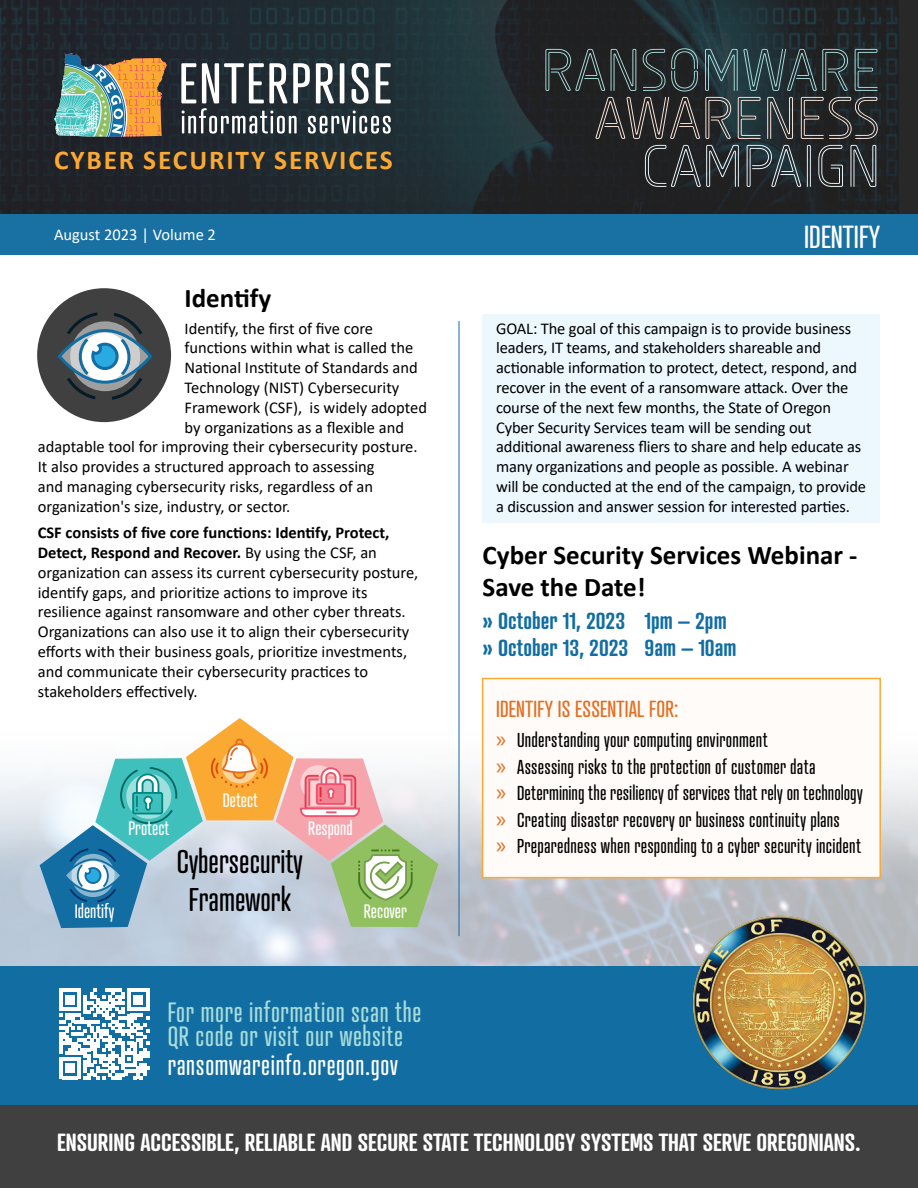
<style>
.page{position:relative;width:918px;height:1188px;background:#fff}
.page>*{position:absolute;margin:0;border:0;box-sizing:border-box;transform-origin:0 0}
.t1{font:300 60px/48px "Ohm";color:#a8dcda;text-align:right}
.t2{font:31.8px/38.1px "Atrament";color:#000;text-align:center}
.Subtitle{font:30.9px "Atrament";color:#fff}
.Heading_1{font:700 27.3px "Calibri";letter-spacing:.07em;color:#faa933}
.Heading_1-2{font:700 27px/32.4px "Calibri";color:#000}
.t3{font:27px/24.8px "Atrament";letter-spacing:.025em;color:#a8dcda}
.t4{font:27px "Atrament";letter-spacing:.025em;color:#fff}
.t5{font:600 24px "Atrament";color:#fff}
.List{font:600 22.5px/27px "Atrament";color:#126ea2}
.Fancy_callout{font:22.5px "Atrament";letter-spacing:.01em;color:#e46d1f}
.t6{font:19.5px "Atrament";letter-spacing:.01em;color:#000}
.t7{font:18.9px "Atrament";color:#fff}
.Body{font:16.5px/19.8px "Calibri";color:#000}
.call_out{font:16.5px/19.8px "Calibri";letter-spacing:-.01em;color:#000}
.Body-2{font:16.5px "Calibri";color:#fff}
.s1{color:#fee7dc}
.s2{color:#ecf8fe}
.s3{font-weight:700}
.s4{font-family:"Myriad Pro";font-size:24px;color:#e46d1f}
</style>
<div class="page">
<div style="left:37px;top:288px;width:134px;height:134px;background:#404040;border-radius:50%"></div>
<svg style="left:59px;top:331px;width:92px;height:51px"></svg>
<div style="left:58px;top:329px;width:94px;height:55px;border:3px solid #126ea2;border-radius:50%"></div>
<svg style="left:67px;top:312px;width:75px;height:88px"></svg>
<img style="left:0;top:0;width:899px;height:214px">
<svg style="left:181px;top:63px;width:210px;height:71px"></svg>
<svg style="left:54px;top:53px;width:113px;height:84px;background:#939776"></svg>
<div style="left:0;top:214px;width:918px;height:41px;background:#1870a3"></div>
<img style="left:0;top:716px;width:918px;height:251px">
<svg style="left:40px;top:718px;width:398px;height:210px"></svg>
<div style="left:483px;top:314px;width:397px;height:209px;background:#ecf8fe"></div>
<div style="left:482px;top:678px;width:399px;height:200px;background:#fffbf9;border:2px solid #faa933"></div>
<hr style="left:459px;top:321px;width:1px;height:615px;background:#126ea2">
<div style="left:0;top:967px;width:918px;height:221px;background:#126ea2"></div>
<svg style="left:59px;top:989px;width:90px;height:90px"></svg>
<img style="left:688px;top:911px;width:182px;height:179px">
<div style="left:0;top:1106px;width:918px;height:82px;background:#404040"></div>
<p class="Heading_1" style="left:54px;top:141px;width:340px">CYBER SECURITY SERVICES</p>
<p class="t1" style="left:542px;top:46px;width:340px">RANSOMWARE<br><span class="s1">AWARENESS<br></span><span class="s2">CAMPAIGN</span></p>
<p class="Body-2" style="left:54px;top:223px;width:163px">August 2023 | Volume 2</p>
<p class="Subtitle" style="left:804px;top:218px;width:77px">IDENTIFY</p>
<p class="Heading_1-2" style="left:185px;top:281px;width:88px">Identify</p>
<p class="Body" style="left:185px;top:318px;width:190px">Identify, the first of five core</p>
<p class="Body" style="left:185px;top:338px;width:230px">functions within what is called the</p>
<p class="Body" style="left:185px;top:357px;width:235px">National Institute of Standards and</p>
<p class="Body" style="left:185px;top:377px;width:216px">Technology (NIST) Cybersecurity</p>
<p class="Body" style="left:185px;top:397px;width:244px">Framework (CSF), is widely adopted</p>
<p class="Body" style="left:185px;top:417px;width:221px">by organizations as a flexible and</p>
<p class="Body" style="left:38px;top:437px;width:381px">adaptable tool for improving their cybersecurity posture.</p>
<p class="Body" style="left:38px;top:456px;width:338px">It also provides a structured approach to assessing</p>
<p class="Body" style="left:38px;top:476px;width:337px">and managing cybersecurity risks, regardless of an</p>
<p class="Body" style="left:38px;top:496px;width:254px">organization's size, industry, or sector.</p>
<p class="Body" style="left:38px;top:522px;width:382px"><span class="s3">CSF consists of five core functions: Identify, Protect, Detect, Respond and Recover.</span> By using the CSF, an organization can assess its current cybersecurity posture, identify gaps, and prioritize actions to improve its resilience against ransomware and other cyber threats.<br>Organizations can also use it to align their cybersecurity efforts with their business goals, prioritize investments, and communicate their cybersecurity practices to stakeholders effectively.</p>
<p class="t7" style="left:75px;top:900px;width:41px">Identify</p>
<p class="t7" style="left:128px;top:817px;width:42px">Protect</p>
<p class="t7" style="left:223px;top:789px;width:37px">Detect</p>
<p class="t7" style="left:308px;top:817px;width:46px">Respond</p>
<p class="t2" style="left:177px;top:842px;width:128px">Cybersecurity<br>Framework</p>
<p class="t7" style="left:364px;top:900px;width:45px">Recover</p>
<p class="t3" style="left:168px;top:999px;width:255px">For more information scan the<br>QR code or visit our website</p>
<p class="t4" style="left:168px;top:1049px;width:232px">ransomwareinfo.oregon.gov</p>
<p class="call_out" style="left:496px;top:318px;width:372px">GOAL: The goal of this campaign is to provide business leaders, IT teams, and stakeholders shareable and actionable information to protect, detect, respond, and recover in the event of a ransomware attack. Over the course of the next few months, the State of Oregon Cyber Security Services team will be sending out additional awareness fliers to share and help educate as many organizations and people as possible. A webinar will be conducted at the end of the campaign, to provide a discussion and answer session for interested parties.</p>
<p class="Heading_1-2" style="left:483px;top:538px;width:376px">Cyber Security Services Webinar -<br>Save the Date!</p>
<p class="List" style="left:483px;top:607px;width:255px">» October 11, 2023 1pm – 2pm » October 13, 2023 9am – 10am</p>
<p class="Fancy_callout" style="left:496px;top:695px;width:184px">IDENTIFY IS ESSENTIAL FOR:</p>
<p class="t6" style="left:496px;top:728px;width:273px"><span class="s4">»</span> Understanding your computing environment</p>
<p class="t6" style="left:496px;top:755px;width:321px"><span class="s4">»</span> Assessing risks to the protection of customer data</p>
<p class="t6" style="left:496px;top:781px;width:368px"><span class="s4">»</span> Determining the resiliency of services that rely on technology</p>
<p class="t6" style="left:496px;top:808px;width:345px"><span class="s4">»</span> Creating disaster recovery or business continuity plans</p>
<p class="t6" style="left:496px;top:835px;width:366px"><span class="s4">»</span> Preparedness when responding to a cyber security incident</p>
<p class="t5" style="left:57px;top:1128px;width:805px">ENSURING ACCESSIBLE, RELIABLE AND SECURE STATE TECHNOLOGY SYSTEMS THAT SERVE OREGONIANS.</p>
</div>
